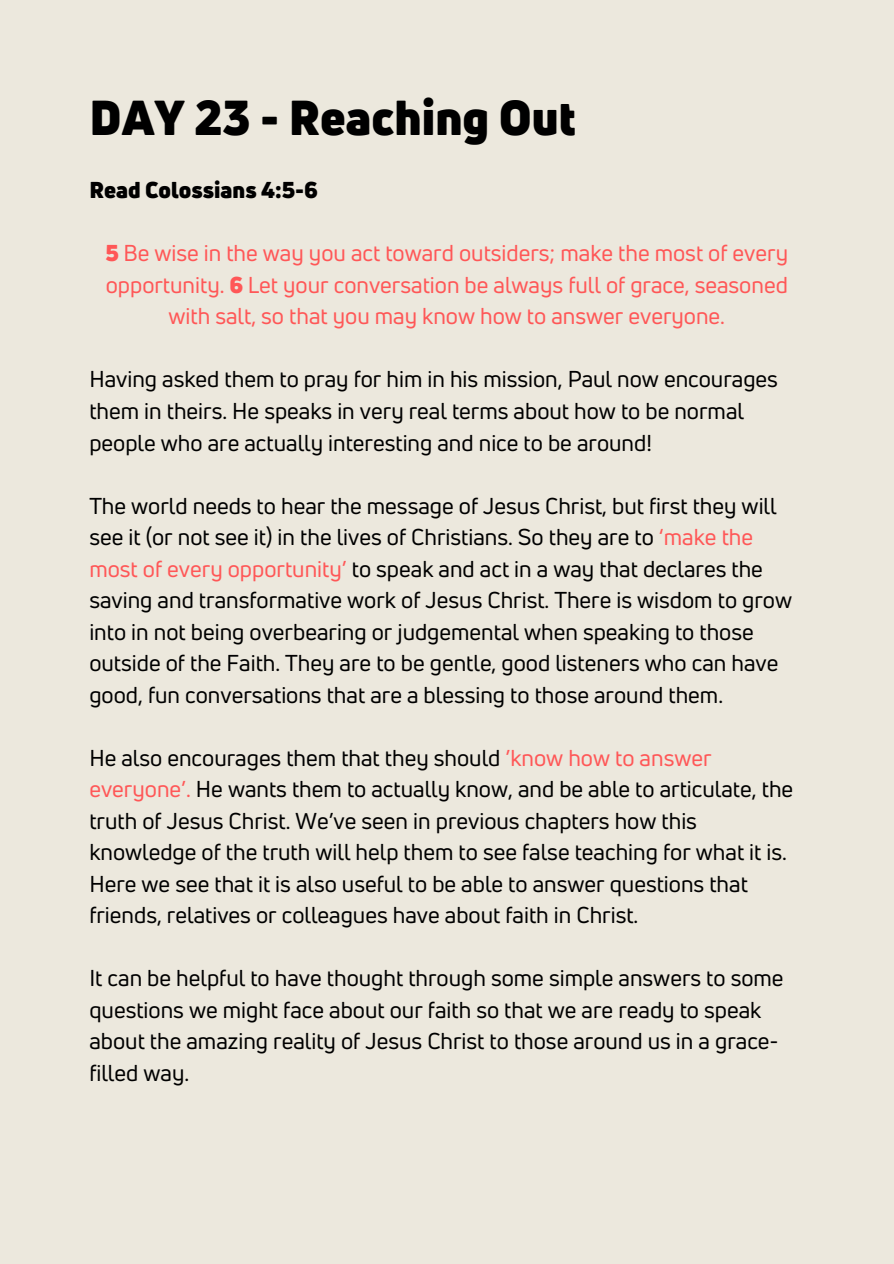
<style>
.page{position:relative;width:894px;height:1264px;background:#fff}
.page>*{position:absolute;margin:0;border:0;box-sizing:border-box;transform-origin:0 0}
.t1{font:900 48px "Uni Neue";color:#000}
.t2{font:22.5px/31.5px "Uni Neue";color:#000}
.t3{font:22.5px/31.5px "Uni Neue";color:#ff5757;text-align:center}
.t4{font:900 22.5px "Uni Neue";color:#000}
.s1{font-weight:900}
.s2{color:#ff5757}
</style>
<div class="page">
<div style="left:0;top:0;width:893px;height:1263px;background:#ece8dd"></div>
<h1 class="t1" style="left:89px;top:85px;width:488px">DAY 23 - Reaching Out</h1>
<h2 class="t4" style="left:89px;top:175px;width:230px">Read Colossians 4:5-6</h2>
<p class="t3" style="left:105px;top:237px;width:684px"><span class="s1">5</span> Be wise in the way you act toward outsiders; make the most of every opportunity. <span class="s1">6</span> Let your conversation be always full of grace, seasoned with salt, so that you may know how to answer everyone.</p>
<p class="t2" style="left:89px;top:363px;width:690px">Having asked them to pray for him in his mission, Paul now encourages them in theirs. He speaks in very real terms about how to be normal people who are actually interesting and nice to be around!</p>
<p class="t2" style="left:89px;top:489px;width:704px">The world needs to hear the message of Jesus Christ, but first they will see it (or not see it) in the lives of Christians. So they are to <span class="s2">‘make the most of every opportunity’</span> to speak and act in a way that declares the saving and transformative work of Jesus Christ. There is wisdom to grow into in not being overbearing or judgemental when speaking to those outside of the Faith. They are to be gentle, good listeners who can have good, fun conversations that are a blessing to those around them.</p>
<p class="t2" style="left:89px;top:741px;width:705px">He also encourages them that they should <span class="s2">’know how to answer everyone’.</span> He wants them to actually know, and be able to articulate, the truth of Jesus Christ. We’ve seen in previous chapters how this knowledge of the truth will help them to see false teaching for what it is.<br>Here we see that it is also useful to be able to answer questions that friends, relatives or colleagues have about faith in Christ.</p>
<p class="t2" style="left:89px;top:962px;width:695px">It can be helpful to have thought through some simple answers to some questions we might face about our faith so that we are ready to speak about the amazing reality of Jesus Christ to those around us in a grace&shy;filled way.</p>
</div>
